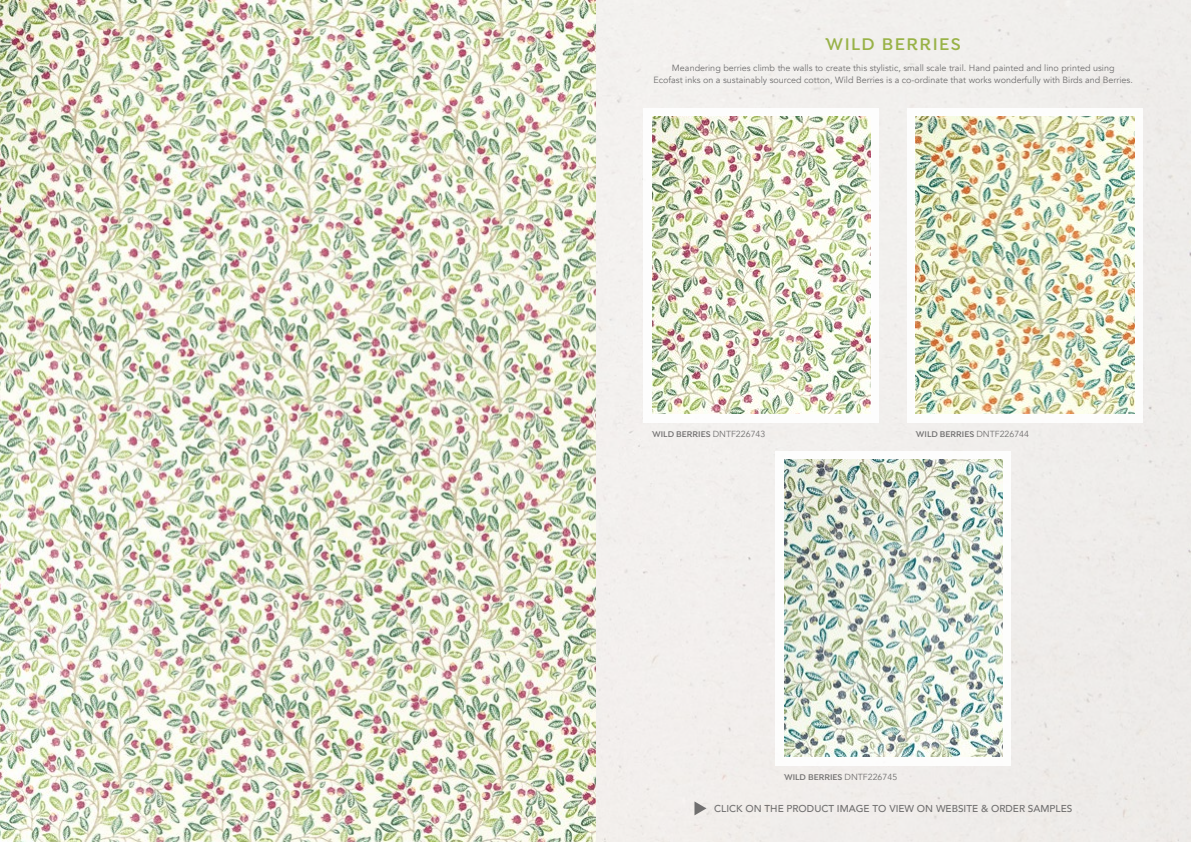
<style>
.page{position:relative;width:1191px;height:842px;background:#fff}
.page>*{position:absolute;margin:0;border:0;box-sizing:border-box;transform-origin:0 0}
.t1{font:600 18px "Isidora";letter-spacing:.08em;color:#98b247}
.t2{font:500 10px "Avenir";color:#706f6f}
.t3{font:9px/12px "Avenir";color:#706f6f;text-align:center}
.t4{font:600 8.8px "Isidora";color:#706f6f}
.s1{font-family:"Avenir";font-weight:400}
</style>
<div class="page">
<img style="left:0;top:0;width:1191px;height:842px">
<div style="left:643px;top:108px;width:236px;height:314px;background:#fff"></div>
<div style="left:775px;top:451px;width:236px;height:314px;background:#fff"></div>
<div style="left:907px;top:108px;width:235px;height:314px;background:#fff"></div>
<img style="left:652px;top:116px;width:218px;height:298px">
<img style="left:784px;top:459px;width:218px;height:298px">
<img style="left:916px;top:116px;width:218px;height:298px">
<svg style="left:694px;top:801px;width:12px;height:14px"></svg>
<h1 class="t1" style="left:825px;top:34px;width:137px">WILD BERRIES</h1>
<p class="t3" style="left:653px;top:62px;width:481px">Meandering berries climb the walls to create this stylistic, small scale trail. Hand painted and lino printed using<br>Ecofast inks on a sustainably sourced cotton, Wild Berries is a co-ordinate that works wonderfully with Birds and Berries.</p>
<p class="t4" style="left:652px;top:429px;width:115px">WILD BERRIES <span class="s1">DNTF226743</span></p>
<p class="t4" style="left:916px;top:429px;width:115px">WILD BERRIES <span class="s1">DNTF226744</span></p>
<p class="t4" style="left:784px;top:772px;width:115px">WILD BERRIES <span class="s1">DNTF226745</span></p>
<p class="t2" style="left:714px;top:800px;width:360px">CLICK ON THE PRODUCT IMAGE TO VIEW ON WEBSITE &amp; ORDER SAMPLES</p>
</div>
